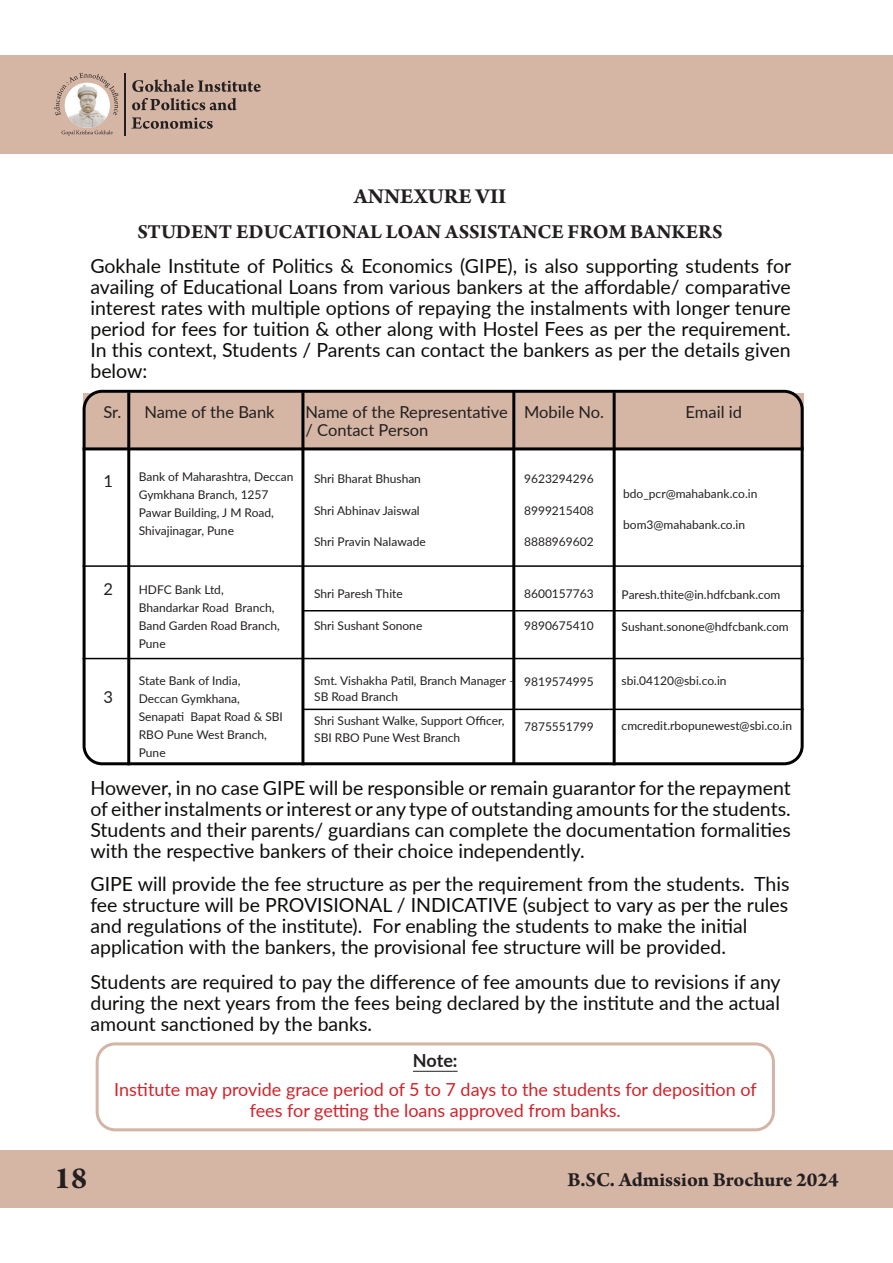
<style>
.page{position:relative;width:893px;height:1263px;background:#fff}
.page>*{position:absolute;margin:0;border:0;box-sizing:border-box;transform-origin:0 0}
.t1{font:700 33px "Arno Pro";color:#231f20}
.t2{font:700 22.5px "Arno Pro";color:#231f20}
.t3{font:700 21px "Arno Pro";color:#231f20}
.t4{font:19.5px/21px "Lato";color:#0c0d0a;text-align:justify}
.t5{font:18px/21px "Lato";color:#d1232a;text-align:center}
.t6{font:700 18px "Lato";color:#231f20}
.t7{font:16.5px "Lato";color:#231f20}
.t8{font:12px/18px "Lato";color:#231f20}
</style>
<div class="page">
<div style="left:0;top:55px;width:892px;height:99px;background:#d5b5a4"></div>
<div style="left:0;top:1151px;width:892px;height:57px;background:#d5b5a4"></div>
<hr style="left:891px;top:1151px;width:2px;height:57px;background:#d5b5a4">
<svg style="left:54px;top:73px;width:65px;height:43px"></svg>
<svg style="left:132px;top:79px;width:129px;height:50px"></svg>
<hr style="left:125px;top:73px;width:1px;height:62px;background:#231f20">
<svg style="left:62px;top:130px;width:51px;height:6px"></svg>
<svg style="left:65px;top:83px;width:45px;height:45px"></svg>
<img style="left:92px;top:84px;width:16px;height:11px">
<img style="left:65px;top:84px;width:27px;height:44px">
<div style="left:83px;top:393px;width:721px;height:54px;background:#d5b5a4"></div>
<div style="left:83px;top:390px;width:721px;height:375px;border:3px solid #000;border-radius:18px"></div>
<hr style="left:127px;top:392px;width:3px;height:373px;background:#000">
<hr style="left:301px;top:392px;width:3px;height:373px;background:#000">
<hr style="left:512px;top:391px;width:3px;height:373px;background:#000">
<hr style="left:613px;top:392px;width:3px;height:373px;background:#000">
<hr style="left:83px;top:447px;width:721px;height:3px;background:#000">
<hr style="left:83px;top:658px;width:721px;height:1px;background:#000">
<hr style="left:83px;top:565px;width:721px;height:2px;background:#000">
<hr style="left:303px;top:610px;width:501px;height:1px;background:#000">
<hr style="left:303px;top:709px;width:501px;height:1px;background:#000">
<div style="left:96px;top:1042px;width:679px;height:89px;border:3px solid #d4b4a4;border-radius:18px"></div>
<hr style="left:413px;top:1071px;width:45px;height:1px;background:#231f20">
<p class="t2" style="left:354px;top:184px;width:154px">ANNEXURE VII</p>
<p class="t3" style="left:137px;top:220px;width:587px">STUDENT EDUCATIONAL LOAN ASSISTANCE FROM BANKERS</p>
<p class="t4" style="left:90px;top:254px;width:702px">Gokhale Institute of Politics &amp; Economics (GIPE), is also supporting students for availing of Educational Loans from various bankers at the affordable/ comparative interest rates with multiple options of repaying the instalments with longer tenure period for fees for tuition &amp; other along with Hostel Fees as per the requirement.<br>In this context, Students / Parents can contact the bankers as per the details given below:</p>
<p class="t7" style="left:103px;top:400px;width:20px">Sr.</p>
<p class="t7" style="left:144px;top:400px;width:132px">Name of the Bank</p>
<p class="t7" style="left:305px;top:400px;width:204px">Name of the Representative</p>
<p class="t7" style="left:524px;top:400px;width:82px">Mobile No.</p>
<p class="t7" style="left:686px;top:400px;width:58px">Email id</p>
<p class="t7" style="left:305px;top:418px;width:124px">/ Contact Person</p>
<p class="t7" style="left:103px;top:469px;width:11px">1</p>
<p class="t8" style="left:139px;top:467px;width:156px">Bank of Maharashtra, Deccan<br>Gymkhana Branch, 1257<br>Pawar Building, J M Road,</p>
<p class="t8" style="left:139px;top:521px;width:97px">Shivajinagar, Pune</p>
<p class="t8" style="left:314px;top:469px;width:108px">Shri Bharat Bhushan</p>
<p class="t8" style="left:314px;top:501px;width:107px">Shri Abhinav Jaiswal</p>
<p class="t8" style="left:314px;top:532px;width:113px">Shri Pravin Nalawade</p>
<p class="t8" style="left:524px;top:469px;width:71px">9623294296</p>
<p class="t8" style="left:524px;top:501px;width:71px">8999215408</p>
<p class="t8" style="left:524px;top:532px;width:71px">8888969602</p>
<p class="t8" style="left:623px;top:484px;width:136px">bdo_pcr@mahabank.co.in</p>
<p class="t8" style="left:623px;top:515px;width:124px">bom3@mahabank.co.in</p>
<p class="t7" style="left:103px;top:577px;width:11px">2</p>
<p class="t7" style="left:103px;top:685px;width:11px">3</p>
<p class="t8" style="left:139px;top:580px;width:86px">HDFC Bank Ltd,</p>
<p class="t8" style="left:139px;top:598px;width:143px">Bhandarkar Road Branch,<br>Band Garden Road Branch,<br>Pune</p>
<p class="t8" style="left:139px;top:671px;width:103px">State Bank of India,</p>
<p class="t8" style="left:139px;top:689px;width:103px">Deccan Gymkhana,</p>
<p class="t8" style="left:139px;top:707px;width:146px">Senapati Bapat Road &amp; SBI<br>RBO Pune West Branch,<br>Pune</p>
<p class="t8" style="left:314px;top:584px;width:90px">Shri Paresh Thite</p>
<p class="t8" style="left:314px;top:616px;width:110px">Shri Sushant Sonone</p>
<p class="t8" style="left:524px;top:584px;width:71px">8600157763</p>
<p class="t8" style="left:524px;top:616px;width:71px">9890675410</p>
<p class="t8" style="left:314px;top:672px;width:203px;line-height:16.5px">Smt. Vishakha Patil, Branch Manager –<br>SB Road Branch</p>
<p class="t8" style="left:314px;top:712px;width:192px;line-height:16.5px">Shri Sushant Walke, Support Officer,<br>SBI RBO Pune West Branch</p>
<p class="t8" style="left:524px;top:672px;width:71px">9819574995</p>
<p class="t8" style="left:524px;top:717px;width:71px">7875551799</p>
<p class="t8" style="left:622px;top:585px;width:160px">Paresh.thite@in.hdfcbank.com</p>
<p class="t8" style="left:622px;top:617px;width:169px">Sushant.sonone@hdfcbank.com</p>
<p class="t8" style="left:622px;top:671px;width:106px">sbi.04120@sbi.co.in</p>
<p class="t8" style="left:622px;top:716px;width:172px">cmcredit.rbopunewest@sbi.co.in</p>
<p class="t4" style="left:90px;top:777px;width:702px">However, in no case GIPE will be responsible or remain guarantor for the repayment of either instalments or interest or any type of outstanding amounts for the students.<br>Students and their parents/ guardians can complete the documentation formalities with the respective bankers of their choice independently.</p>
<p class="t4" style="left:90px;top:873px;width:701px;text-align:left">GIPE will provide the fee structure as per the requirement from the students. This fee structure will be PROVISIONAL / INDICATIVE (subject to vary as per the rules and regulations of the institute). For enabling the students to make the initial application with the bankers, the provisional fee structure will be provided.</p>
<p class="t4" style="left:90px;top:970px;width:692px">Students are required to pay the difference of fee amounts due to revisions if any during the next years from the fees being declared by the institute and the actual amount sanctioned by the banks.</p>
<p class="t6" style="left:413px;top:1047px;width:46px">Note:</p>
<p class="t5" style="left:114px;top:1078px;width:644px">Institute may provide grace period of 5 to 7 days to the students for deposition of fees for getting the loans approved from banks.</p>
<h1 class="t1" style="left:54px;top:1159px;width:35px">18</h1>
<p class="t3" style="left:567px;top:1167px;width:273px">B.SC. Admission Brochure 2024</p>
</div>
